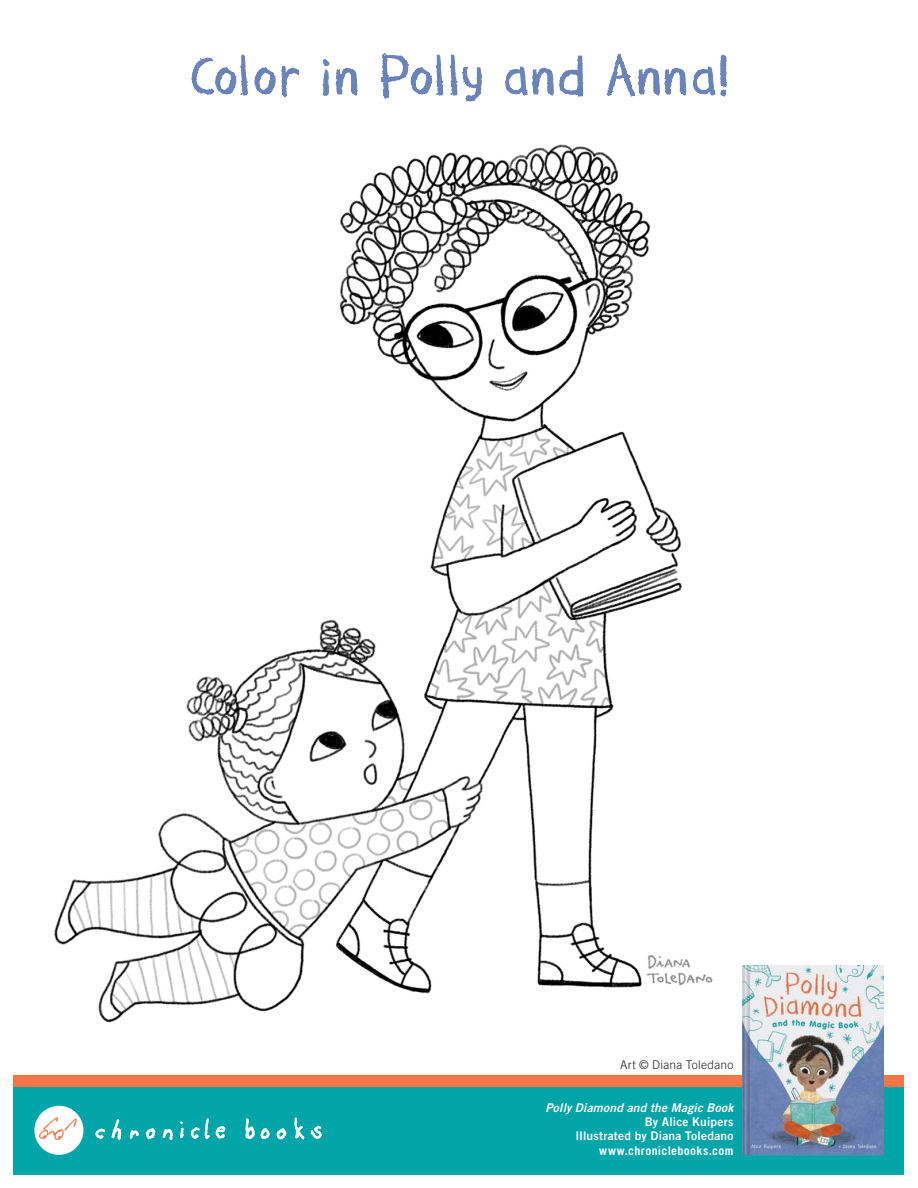
<style>
.page{position:relative;width:918px;height:1188px;background:#fff}
.page>*{position:absolute;margin:0;border:0;box-sizing:border-box;transform-origin:0 0}
.Body_Copy_-_1st_Para{font:63px "Nouveau Crayon";letter-spacing:.03em;color:#6a84bb}
.t1{font:12px/14.2px "Trade Gothic LT Std Bd 2";letter-spacing:.02em;color:#fff;text-align:right}
.t2{font:700 12px "Trade Gothic LT Std";letter-spacing:.03em;color:#fff}
.t3{font:300 12px "Trade Gothic LT Std";letter-spacing:.025em;color:#231f20}
.s1{font-family:"Trade Gothic LT Std Bd 2 Obl"}
</style>
<div class="page">
<div style="left:14px;top:1085px;width:890px;height:90px;background:#00a5aa"></div>
<div style="left:14px;top:1076px;width:890px;height:11px;background:#f37645"></div>
<svg style="left:112px;top:1119px;width:10px;height:22px"></svg>
<svg style="left:294px;top:1117px;width:10px;height:23px"></svg>
<svg style="left:130px;top:1130px;width:9px;height:10px"></svg>
<svg style="left:180px;top:1121px;width:4px;height:17px"></svg>
<svg style="left:95px;top:1129px;width:10px;height:10px"></svg>
<svg style="left:163px;top:1129px;width:10px;height:11px"></svg>
<svg style="left:310px;top:1126px;width:12px;height:13px"></svg>
<svg style="left:190px;top:1118px;width:20px;height:21px"></svg>
<svg style="left:245px;top:1118px;width:10px;height:21px"></svg>
<svg style="left:145px;top:1128px;width:10px;height:12px"></svg>
<svg style="left:261px;top:1128px;width:9px;height:11px"></svg>
<svg style="left:277px;top:1128px;width:10px;height:12px"></svg>
<svg style="left:216px;top:1126px;width:9px;height:13px"></svg>
<div style="left:34px;top:1106px;width:49px;height:49px;background:#fff;border-radius:50%"></div>
<svg style="left:39px;top:1117px;width:38px;height:23px"></svg>
<img style="left:53px;top:144px;width:660px;height:879px">
<svg style="left:191px;top:55px;width:57px;height:41px"></svg>
<svg style="left:255px;top:66px;width:44px;height:31px"></svg>
<svg style="left:323px;top:59px;width:7px;height:37px"></svg>
<svg style="left:336px;top:68px;width:22px;height:27px"></svg>
<svg style="left:381px;top:53px;width:63px;height:46px"></svg>
<svg style="left:450px;top:55px;width:32px;height:47px"></svg>
<svg style="left:505px;top:55px;width:78px;height:42px"></svg>
<svg style="left:607px;top:53px;width:79px;height:43px"></svg>
<svg style="left:693px;top:55px;width:34px;height:41px"></svg>
<img style="left:743px;top:966px;width:141px;height:189px">
<p class="Body_Copy_-_1st_Para" style="left:190px;top:42px;width:540px">Color in Polly and Anna!</p>
<p class="t3" style="left:620px;top:1057px;width:115px">Art © Diana Toledano</p>
<p class="t1" style="left:546px;top:1100px;width:189px"><span class="s1">Polly Diamond and the Magic Book<br></span>By Alice Kuipers<br>Illustrated by Diana Toledano</p>
<p class="t2" style="left:599px;top:1143px;width:136px">www.chroniclebooks.com</p>
</div>
